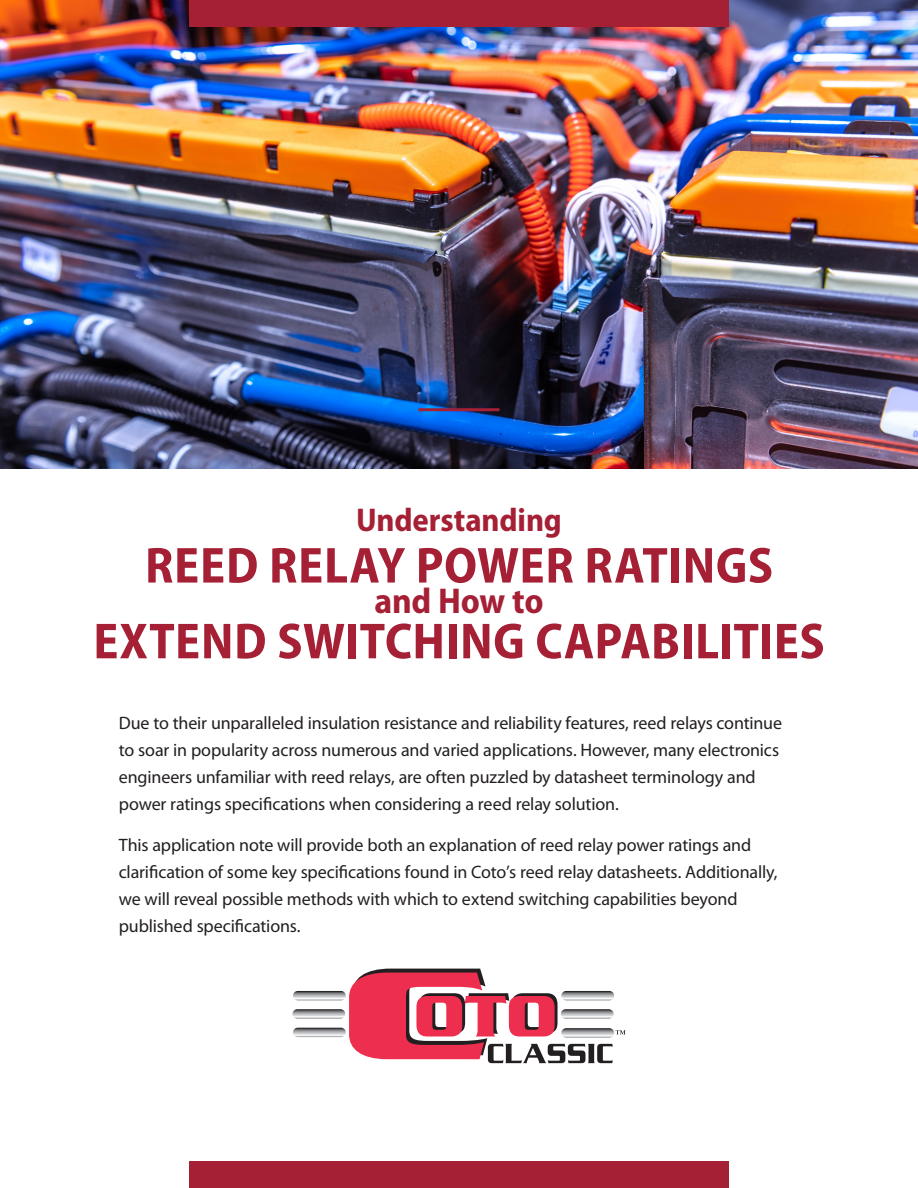
<style>
.page{position:relative;width:918px;height:1188px;background:#fff}
.page>*{position:absolute;margin:0;border:0;box-sizing:border-box;transform-origin:0 0}
.t1{font:700 semi-condensed 51px "Myriad Pro";letter-spacing:.01em;color:#a62035}
.t2{font:700 semi-condensed 36px "Myriad Pro";letter-spacing:-.005em;color:#a62035}
.t3{font:700 semi-condensed 33px "Myriad Pro";letter-spacing:-.005em;color:#a62035}
.t4{font:18px/27px "Myriad Pro";letter-spacing:-.01em;color:#231f20}
</style>
<div class="page">
<img style="left:0;top:0;width:918px;height:469px">
<div style="left:189px;top:0;width:540px;height:27px;background:#a62035"></div>
<div style="left:189px;top:1161px;width:540px;height:27px;background:#a62035"></div>
<svg style="left:292px;top:969px;width:334px;height:94px"></svg>
<hr style="left:418px;top:408px;width:82px;height:3px;background:#a62035">
<p class="t3" style="left:356px;top:501px;width:207px">Understanding</p>
<p class="t1" style="left:145px;top:537px;width:630px">REED RELAY POWER RATINGS</p>
<p class="t2" style="left:374px;top:581px;width:171px">and How to</p>
<p class="t1" style="left:93px;top:613px;width:733px">EXTEND SWITCHING CAPABILITIES</p>
<p class="t4" style="left:119px;top:710px;width:665px">Due to their unparalleled insulation resistance and reliability features, reed relays continue to soar in popularity across numerous and varied applications. However, many electronics engineers unfamiliar with reed relays, are often puzzled by datasheet terminology and power ratings specifications when considering a reed relay solution.</p>
<p class="t4" style="left:119px;top:831px;width:660px">This application note will provide both an explanation of reed relay power ratings and clarification of some key specifications found in Coto’s reed relay datasheets. Additionally, we will reveal possible methods with which to extend switching capabilities beyond published specifications.</p>
</div>
